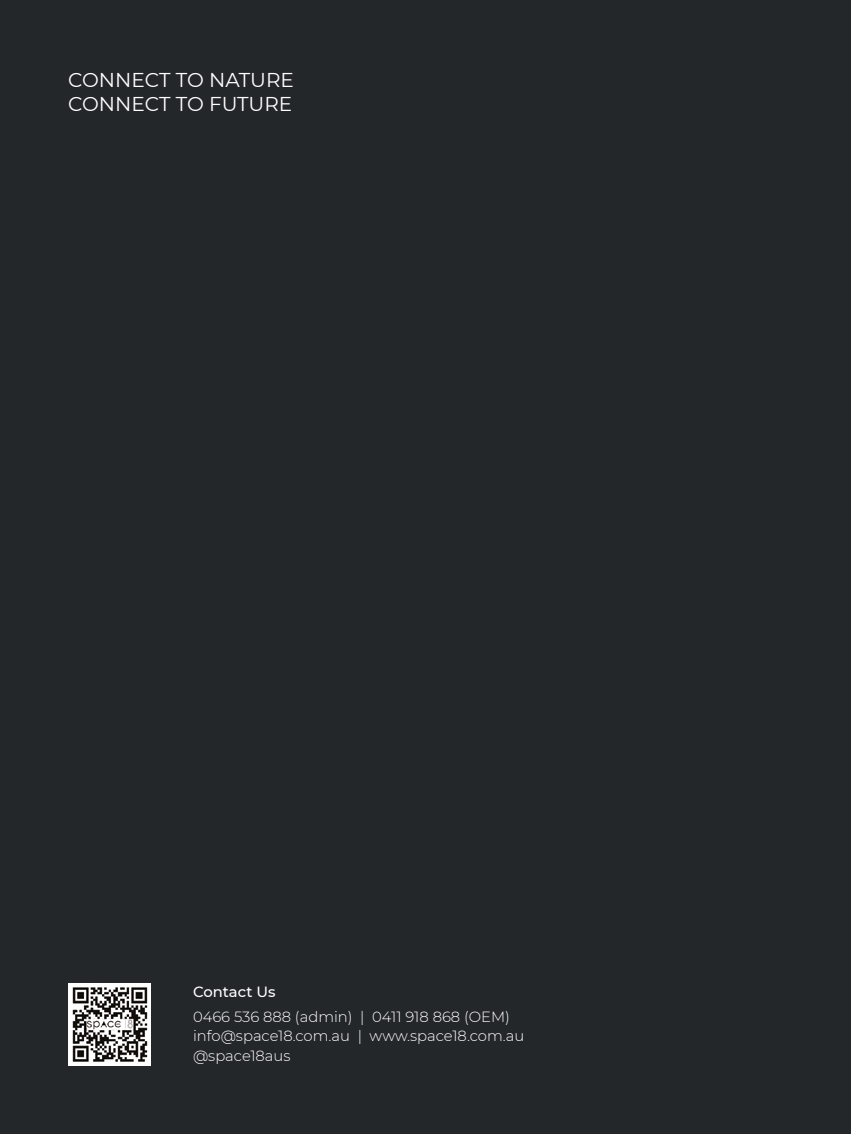
<style>
.page{position:relative;width:851px;height:1134px;background:#fff}
.page>*{position:absolute;margin:0;border:0;box-sizing:border-box;transform-origin:0 0}
.t1{font:20px/24px "Montserrat";color:#fff}
.t2{font:300 14.8px/19.6px "Montserrat";color:#fff}
.t3{font:500 14.8px "Montserrat";color:#fff}
</style>
<div class="page">
<div style="left:0;top:0;width:850px;height:1134px;background:#23272a"></div>
<img style="left:68px;top:983px;width:83px;height:83px">
<h1 class="t1" style="left:68px;top:68px;width:227px">CONNECT TO NATURE<br>CONNECT TO FUTURE</h1>
<p class="t3" style="left:193px;top:982px;width:84px">Contact Us</p>
<p class="t2" style="left:193px;top:1006px;width:333px">0466 536 888 (admin) | 0411 918 868 (OEM) info@space18.com.au | www.space18.com.au @space18aus</p>
</div>
